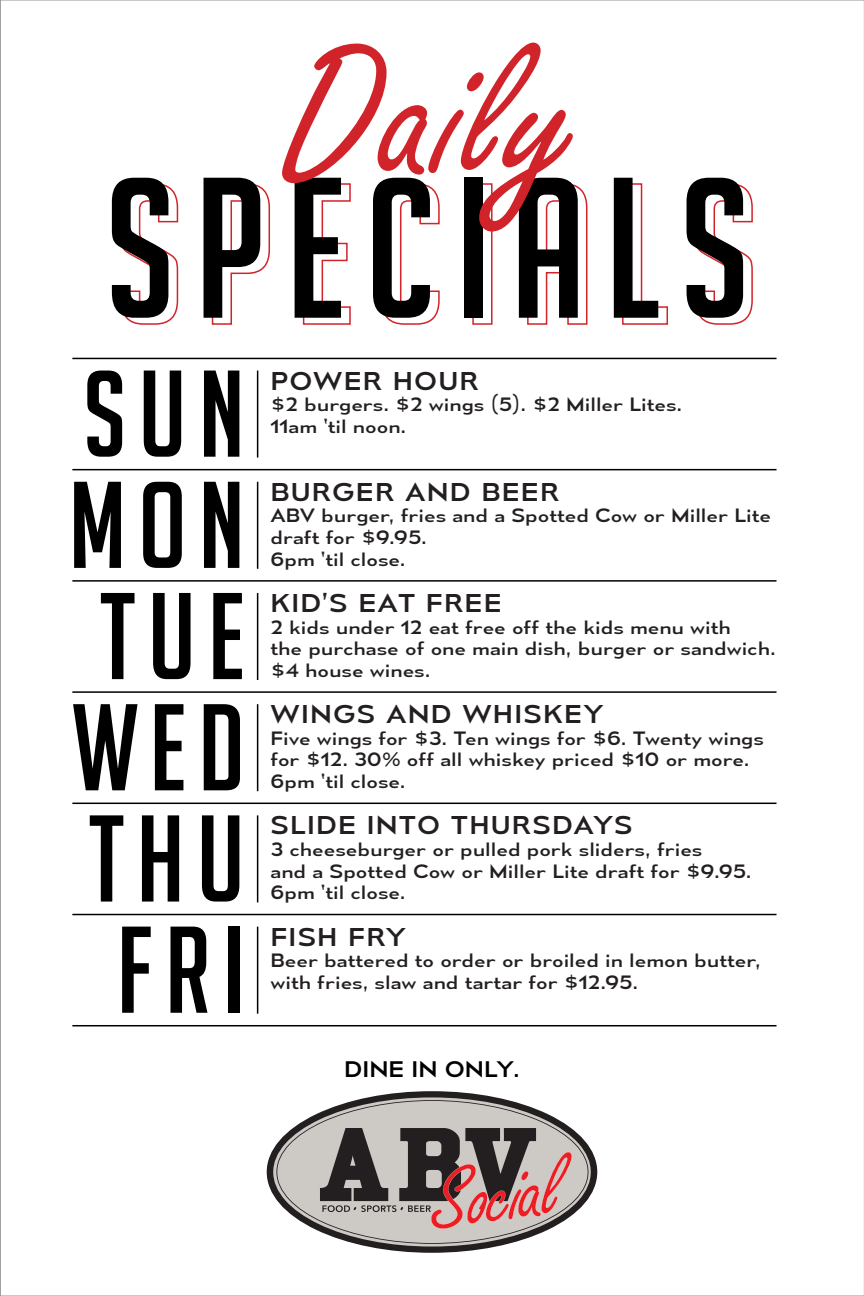
<style>
.page{position:relative;width:864px;height:1296px;background:#fff}
.page>*{position:absolute;margin:0;border:0;box-sizing:border-box;transform-origin:0 0}
.t1{font:195px "Big Noodle Titling";letter-spacing:.1em;color:#000}
.t2{font:195px "Freestyle Script";color:#d1232a}
.t3{font:120px "Big Noodle Titling";letter-spacing:.1em;color:#000}
.t4{font:24px "Mesmerize Se Rg";letter-spacing:.05em;color:#231f20}
.t5{font:21px "Mesmerize Se Rg";color:#000}
.t6{font:18px/21.6px "Mesmerize Se Rg";color:#231f20}
</style>
<div class="page">
<svg style="left:120px;top:183px;width:59px;height:142px"></svg>
<svg style="left:211px;top:183px;width:59px;height:142px"></svg>
<svg style="left:302px;top:183px;width:49px;height:142px"></svg>
<svg style="left:381px;top:183px;width:59px;height:142px"></svg>
<div style="left:472px;top:183px;width:21px;height:142px;border:2px solid #d1232a"></div>
<svg style="left:527px;top:183px;width:61px;height:142px"></svg>
<svg style="left:622px;top:183px;width:46px;height:142px"></svg>
<svg style="left:694px;top:183px;width:59px;height:142px"></svg>
<svg style="left:267px;top:1091px;width:330px;height:162px"></svg>
<svg style="left:276px;top:1100px;width:312px;height:144px;fill:#cdcac5"></svg>
<svg style="left:320px;top:1128px;width:253px;height:103px;background:#927e7c"></svg>
<hr style="left:72px;top:358px;width:705px;height:1px;background:#000">
<hr style="left:72px;top:469px;width:705px;height:1px;background:#000">
<hr style="left:72px;top:580px;width:705px;height:2px;background:#000">
<hr style="left:72px;top:691px;width:705px;height:2px;background:#000">
<hr style="left:72px;top:803px;width:705px;height:1px;background:#000">
<hr style="left:72px;top:914px;width:705px;height:1px;background:#000">
<hr style="left:72px;top:1025px;width:705px;height:1px;background:#000">
<hr style="left:257px;top:371px;width:1px;height:87px;background:#000">
<hr style="left:257px;top:482px;width:1px;height:87px;background:#000">
<hr style="left:257px;top:593px;width:1px;height:87px;background:#000">
<hr style="left:257px;top:704px;width:1px;height:87px;background:#000">
<hr style="left:257px;top:815px;width:1px;height:87px;background:#000">
<hr style="left:257px;top:927px;width:1px;height:87px;background:#000">
<h1 class="t2" style="left:283px;top:-1px;width:290px">Daily</h1>
<h1 class="t1" style="left:105px;top:143px;width:646px">SPECIALS</h1>
<h2 class="t3" style="left:83px;top:349px;width:163px">SUN</h2>
<h3 class="t4" style="left:270px;top:366px;width:210px">POWER HOUR</h3>
<p class="t6" style="left:270px;top:393px;width:413px">$2 burgers. $2 wings (5). $2 Miller Lites.<br>11am ‘til noon.</p>
<h2 class="t3" style="left:69px;top:461px;width:178px">MON</h2>
<h3 class="t4" style="left:270px;top:477px;width:290px">BURGER AND BEER</h3>
<p class="t6" style="left:270px;top:505px;width:502px">ABV burger, fries and a Spotted Cow or Miller Lite draft for $9.95.<br>6pm ‘til close.</p>
<h2 class="t3" style="left:100px;top:572px;width:147px">TUE</h2>
<h3 class="t4" style="left:270px;top:588px;width:233px">KID’S EAT FREE</h3>
<p class="t6" style="left:270px;top:616px;width:507px">2 kids under 12 eat free off the kids menu with<br>the purchase of one main dish, burger or sandwich. $4 house wines.</p>
<h2 class="t3" style="left:72px;top:683px;width:174px">WED</h2>
<h3 class="t4" style="left:270px;top:699px;width:335px">WINGS AND WHISKEY</h3>
<p class="t6" style="left:270px;top:727px;width:495px">Five wings for $3. Ten wings for $6. Twenty wings for $12. 30% off all whiskey priced $10 or more.<br>6pm ‘til close.</p>
<h2 class="t3" style="left:89px;top:794px;width:158px">THU</h2>
<h3 class="t4" style="left:270px;top:811px;width:363px">SLIDE INTO THURSDAYS</h3>
<p class="t6" style="left:270px;top:838px;width:483px">3 cheeseburger or pulled pork sliders, fries<br>and a Spotted Cow or Miller Lite draft for $9.95.<br>6pm ‘til close.</p>
<h2 class="t3" style="left:117px;top:905px;width:130px">FRI</h2>
<h3 class="t4" style="left:270px;top:922px;width:137px">FISH FRY</h3>
<p class="t6" style="left:270px;top:949px;width:492px">Beer battered to order or broiled in lemon butter, with fries, slaw and tartar for $12.95.</p>
<p class="t5" style="left:344px;top:1056px;width:177px">DINE IN ONLY.</p>
</div>
